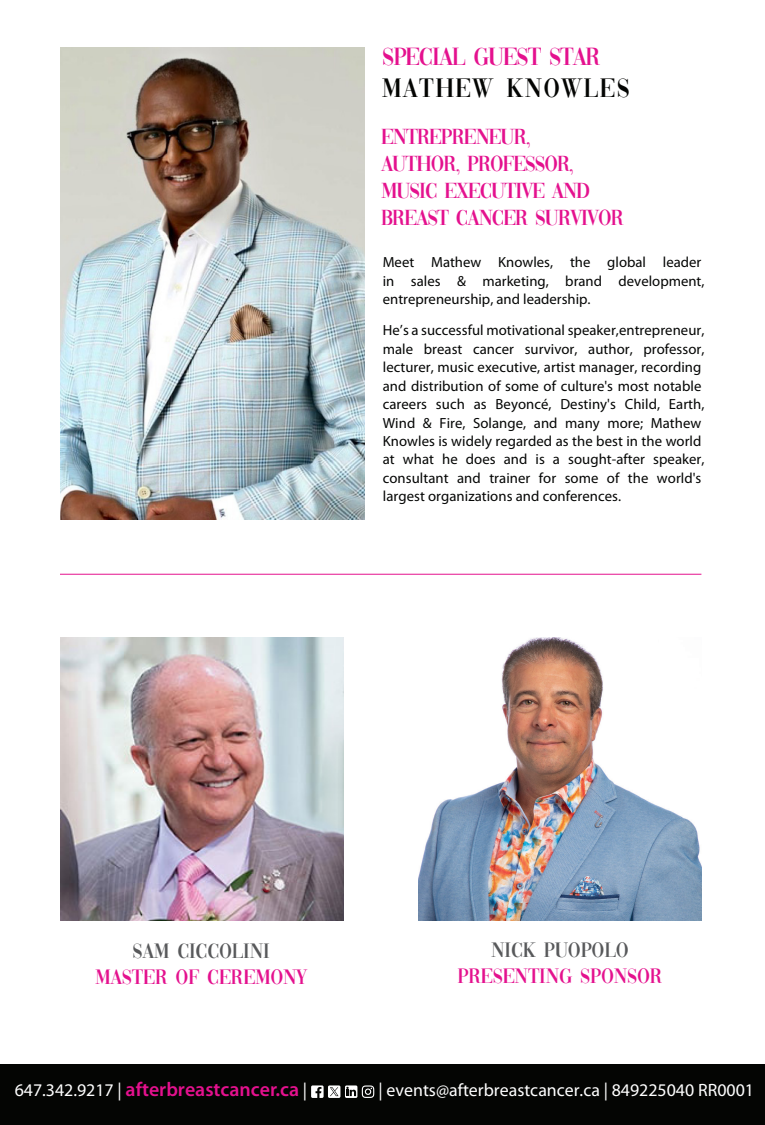
<style>
.page{position:relative;width:765px;height:1125px;background:#fff}
.page>*{position:absolute;margin:0;border:0;box-sizing:border-box;transform-origin:0 0}
.t1{font:27.62px "Vogue";letter-spacing:.055em;color:#040503}
.t2{font:25.75px "Vogue";letter-spacing:-.04em;color:#e4118e}
.t3{font:22.62px/27.1px "Vogue";letter-spacing:-.04em;color:#e4118e}
.t4{font:21.62px "Vogue";letter-spacing:-.01em;color:#e4118e}
.t5{font:21.62px "Vogue";letter-spacing:-.01em;color:#58595b}
.t6{font:600 19.88px "Myriad Pro";color:#e4118e}
.t7{font:17.88px "Myriad Pro";color:#fff}
.t8{font:14.75px/18.4px "Myriad Pro";letter-spacing:.005em;color:#040504}
.s1{font-weight:400;font-size:17.88px;color:#fff}
</style>
<div class="page">
<img style="left:60px;top:637px;width:283px;height:283px">
<img style="left:60px;top:48px;width:305px;height:472px">
<div style="left:0;top:1064px;width:765px;height:61px;background:#040503"></div>
<svg style="left:345px;top:1085px;width:12px;height:13px"></svg>
<svg style="left:346px;top:1087px;width:10px;height:9px"></svg>
<svg style="left:362px;top:1085px;width:12px;height:13px"></svg>
<svg style="left:311px;top:1085px;width:13px;height:13px"></svg>
<div style="left:328px;top:1085px;width:12px;height:13px;background:#fff;border-radius:2px"></div>
<svg style="left:330px;top:1087px;width:9px;height:9px"></svg>
<hr style="left:60px;top:574px;width:641px;height:1px;background:#e4118e">
<img style="left:418px;top:637px;width:284px;height:283px">
<h2 class="t2" style="left:382px;top:48px;width:220px">SPECIAL GUEST STAR</h2>
<h1 class="t1" style="left:382px;top:78px;width:250px">MATHEW KNOWLES</h1>
<h3 class="t3" style="left:381px;top:125px;width:244px">ENTREPRENEUR,<br>AUTHOR, PROFESSOR,<br>MUSIC EXECUTIVE AND<br>BREAST CANCER SURVIVOR</h3>
<p class="t8" style="left:383px;top:253px;width:323px">Meet Mathew Knowles, the global leader in sales &amp; marketing, brand development, entrepreneurship, and leadership.</p>
<p class="t8" style="left:383px;top:321px;width:323px">He’s a successful motivational speaker,entrepreneur, male breast cancer survivor, author, professor, lecturer, music executive, artist manager, recording and distribution of some of culture's most notable careers such as Beyoncé, Destiny's Child, Earth, Wind &amp; Fire, Solange, and many more; Mathew Knowles is widely regarded as the best in the world at what he does and is a sought-after speaker, consultant and trainer for some of the world's largest organizations and conferences.</p>
<h3 class="t5" style="left:133px;top:943px;width:139px">SAM CICCOLINI</h3>
<h3 class="t4" style="left:95px;top:969px;width:213px">MASTER OF CEREMONY</h3>
<h3 class="t5" style="left:491px;top:942px;width:139px">NICK PUOPOLO</h3>
<h3 class="t4" style="left:457px;top:968px;width:206px">PRESENTING SPONSOR</h3>
<h3 class="t6" style="left:15px;top:1077px;width:294px"><span class="s1">647.342.9217 |</span> afterbreastcancer.ca <span class="s1">|</span></h3>
<p class="t7" style="left:379px;top:1079px;width:377px">| events@afterbreastcancer.ca | 849225040 RR0001</p>
</div>
